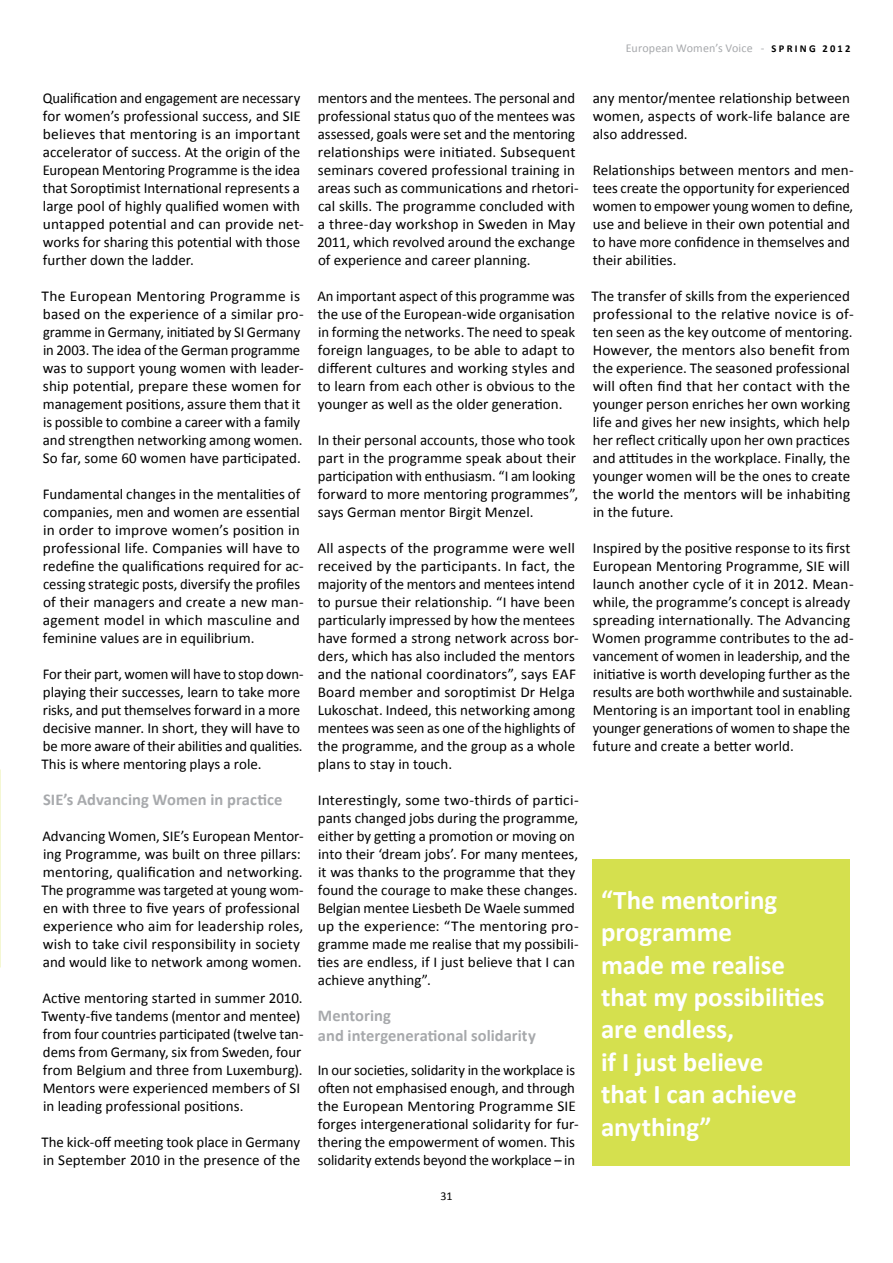
<style>
.page{position:relative;width:893px;height:1263px;background:#fff}
.page>*{position:absolute;margin:0;border:0;box-sizing:border-box;transform-origin:0 0}
.t1{font:700 27px/32.4px "Calibri";letter-spacing:-.005em;color:#fff}
.t2{font:700 16.5px/19.8px "Calibri";color:#a7a9ac}
.t3{font:15px/18px "Calibri";color:#000}
.t4{font:12px "Calibri";letter-spacing:.01em;color:#a7a9ac}
.t5{font:12px "Calibri";color:#000}
.s1{font-weight:700;font-size:10.5px;color:#000}
</style>
<div class="page">
<div style="left:592px;top:859px;width:258px;height:306px;background:#d5e04e"></div>
<p class="t4" style="left:626px;top:40px;width:226px">European Women’s Voice - <span class="s1">S P R I N G 2 0 1 2</span></p>
<p class="t3" style="left:43px;top:89px;width:262px">Qualification and engagement are necessary for women’s professional success, and SIE believes that mentoring is an important accelerator of success. At the origin of the European Mentoring Programme is the idea that Soroptimist International represents a large pool of highly qualified women with untapped potential and can provide net&shy;works for sharing this potential with those further down the ladder.</p>
<p class="t3" style="left:42px;top:287px;width:264px">The European Mentoring Programme is based on the experience of a similar pro&shy;gramme in Germany, initiated by SI Germany in 2003. The idea of the German programme was to support young women with leader&shy;ship potential, prepare these women for management positions, assure them that it is possible to combine a career with a family and strengthen networking among women.<br>So far, some 60 women have participated.</p>
<p class="t3" style="left:43px;top:485px;width:262px">Fundamental changes in the mentalities of companies, men and women are essential in order to improve women’s position in professional life. Companies will have to redefine the qualifications required for ac&shy;cessing strategic posts, diversify the profiles of their managers and create a new man&shy;agement model in which masculine and feminine values are in equilibrium.</p>
<p class="t3" style="left:42px;top:665px;width:264px">For their part, women will have to stop down&shy;playing their successes, learn to take more risks, and put themselves forward in a more decisive manner. In short, they will have to be more aware of their abilities and qualities.<br>This is where mentoring plays a role.</p>
<p class="t2" style="left:43px;top:790px;width:241px">SIE’s Advancing Women in practice</p>
<p class="t3" style="left:42px;top:827px;width:264px">Advancing Women, SIE’s European Mentor&shy;ing Programme, was built on three pillars: mentoring, qualification and networking.<br>The programme was targeted at young wom&shy;en with three to five years of professional experience who aim for leadership roles, wish to take civil responsibility in society and would like to network among women.</p>
<p class="t3" style="left:42px;top:989px;width:264px">Active mentoring started in summer 2010.<br>Twenty-five tandems (mentor and mentee) from four countries participated (twelve tan&shy;dems from Germany, six from Sweden, four from Belgium and three from Luxemburg).<br>Mentors were experienced members of SI in leading professional positions.</p>
<p class="t3" style="left:42px;top:1133px;width:260px">The kick-off meeting took place in Germany in September 2010 in the presence of the</p>
<p class="t3" style="left:317px;top:89px;width:263px">mentors and the mentees. The personal and professional status quo of the mentees was assessed, goals were set and the mentoring relationships were initiated. Subsequent seminars covered professional training in areas such as communications and rhetori&shy;cal skills. The programme concluded with a three-day workshop in Sweden in May 2011, which revolved around the exchange of experience and career planning.</p>
<p class="t3" style="left:317px;top:287px;width:259px;text-align:justify">An important aspect of this programme was the use of the European-wide organisation in forming the networks. The need to speak foreign languages, to be able to adapt to different cultures and working styles and to learn from each other is obvious to the younger as well as the older generation.</p>
<p class="t3" style="left:318px;top:431px;width:262px">In their personal accounts, those who took part in the programme speak about their participation with enthusiasm. “I am looking forward to more mentoring programmes”, says German mentor Birgit Menzel.</p>
<p class="t3" style="left:317px;top:539px;width:263px">All aspects of the programme were well received by the participants. In fact, the majority of the mentors and mentees intend to pursue their relationship. “I have been particularly impressed by how the mentees have formed a strong network across bor&shy;ders, which has also included the mentors and the national coordinators”, says EAF Board member and soroptimist Dr Helga Lukoschat. Indeed, this networking among mentees was seen as one of the highlights of the programme, and the group as a whole plans to stay in touch.</p>
<p class="t3" style="left:317px;top:791px;width:263px">Interestingly, some two-thirds of partici&shy;pants changed jobs during the programme, either by getting a promotion or moving on into their ‘dream jobs’. For many mentees, it was thanks to the programme that they found the courage to make these changes.<br>Belgian mentee Liesbeth De Waele summed up the experience: “The mentoring pro&shy;gramme made me realise that my possibili&shy;ties are endless, if I just believe that I can achieve anything”.</p>
<p class="t2" style="left:318px;top:1006px;width:219px">Mentoring<br>and intergenerational solidarity</p>
<p class="t3" style="left:318px;top:1061px;width:262px">In our societies, solidarity in the workplace is often not emphasised enough, and through the European Mentoring Programme SIE forges intergenerational solidarity for fur&shy;thering the empowerment of women. This solidarity extends beyond the workplace – in</p>
<p class="t5" style="left:440px;top:1188px;width:13px">31</p>
<p class="t3" style="left:593px;top:89px;width:259px;text-align:justify">any mentor/mentee relationship between women, aspects of work-life balance are also addressed.</p>
<p class="t3" style="left:593px;top:161px;width:262px">Relationships between mentors and men&shy;tees create the opportunity for experienced women to empower young women to define, use and believe in their own potential and to have more confidence in themselves and their abilities.</p>
<p class="t3" style="left:591px;top:287px;width:264px">The transfer of skills from the experienced professional to the relative novice is of&shy;ten seen as the key outcome of mentoring.<br>However, the mentors also benefit from the experience. The seasoned professional will often find that her contact with the younger person enriches her own working life and gives her new insights, which help her reflect critically upon her own practices and attitudes in the workplace. Finally, the younger women will be the ones to create the world the mentors will be inhabiting in the future.</p>
<p class="t3" style="left:592px;top:539px;width:263px">Inspired by the positive response to its first European Mentoring Programme, SIE will launch another cycle of it in 2012. Mean&shy;while, the programme’s concept is already spreading internationally. The Advancing Women programme contributes to the ad&shy;vancement of women in leadership, and the initiative is worth developing further as the results are both worthwhile and sustainable.<br>Mentoring is an important tool in enabling younger generations of women to shape the future and create a better world.</p>
<h1 class="t1" style="left:601px;top:884px;width:225px">“The mentoring programme<br>made me realise that my possibilities are endless,<br>if I just believe<br>that I can achieve anything”</h1>
</div>
